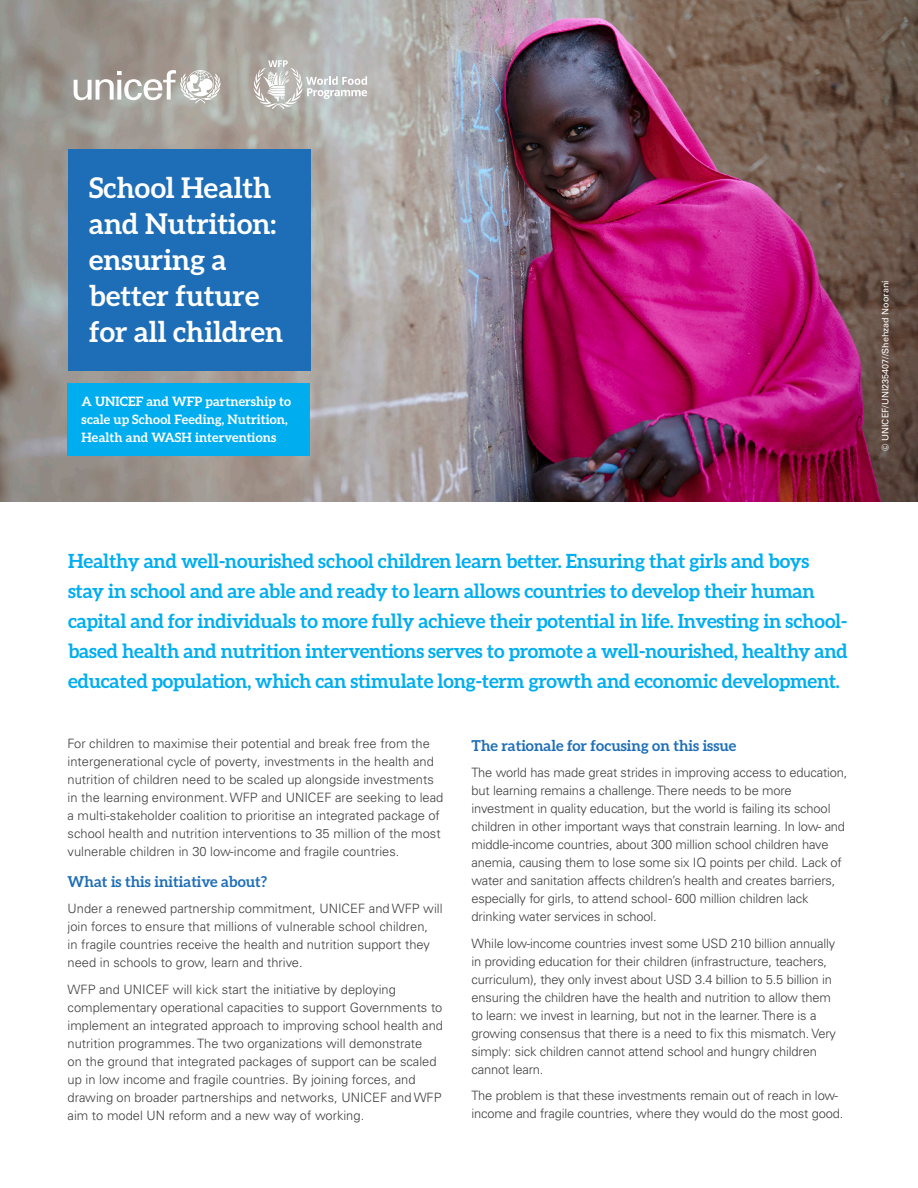
<style>
.page{position:relative;width:918px;height:1188px;background:#fff}
.page>*{position:absolute;margin:0;border:0;box-sizing:border-box;transform-origin:0 0}
.t1{font:700 28.5px/36px "Aleo";color:#fff}
.t2{font:700 19.5px/30px "Aleo";letter-spacing:-.01em;color:#00aeef}
.t3{font:700 15px "Aleo";color:#1e6eb7}
.t4{font:300 12.9px/18px "Univers LT Pro 45";letter-spacing:-.01em;color:#3e3e3f}
.t5{font:700 12.9px/18px "Aleo";letter-spacing:.005em;color:#fff}
.Finding_OK{font:9px "Univers LT Pro 55 Roman";color:#fff}
</style>
<div class="page">
<img style="left:0;top:0;width:918px;height:502px">
<div style="left:68px;top:150px;width:242px;height:221px;background:#1e6eb7"></div>
<div style="left:68px;top:383px;width:242px;height:72px;background:#00aeef"></div>
<svg style="left:74px;top:70px;width:147px;height:33px"></svg>
<svg style="left:253px;top:60px;width:114px;height:49px;background:#c3c3c0"></svg>
<p class="t1" style="left:89px;top:169px;width:195px">School Health and Nutrition: ensuring a better future for all children</p>
<p class="t5" style="left:82px;top:392px;width:211px">A UNICEF and WFP partnership to scale up School Feeding, Nutrition,<br>Health and WASH interventions</p>
<p class="Finding_OK" style="left:880px;top:451px;width:172px;rotate:-90deg">© UNICEF/UNI235407//Shehzad Noorani</p>
<p class="t2" style="left:68px;top:545px;width:781px">Healthy and well-nourished school children learn better. Ensuring that girls and boys stay in school and are able and ready to learn allows countries to develop their human capital and for individuals to more fully achieve their potential in life. Investing in school&shy;based health and nutrition interventions serves to promote a well-nourished, healthy and educated population, which can stimulate long-term growth and economic development.</p>
<p class="t4" style="left:68px;top:734px;width:377px">For children to maximise their potential and break free from the intergenerational cycle of poverty, investments in the health and nutrition of children need to be scaled up alongside investments in the learning environment. WFP and UNICEF are seeking to lead a multi-stakeholder coalition to prioritise an integrated package of school health and nutrition interventions to 35 million of the most vulnerable children in 30 low-income and fragile countries.</p>
<p class="t3" style="left:68px;top:873px;width:201px">What is this initiative about?</p>
<p class="t4" style="left:68px;top:899px;width:377px">Under a renewed partnership commitment, UNICEF and WFP will join forces to ensure that millions of vulnerable school children,<br>in fragile countries receive the health and nutrition support they need in schools to grow, learn and thrive.</p>
<p class="t4" style="left:68px;top:980px;width:377px">WFP and UNICEF will kick start the initiative by deploying complementary operational capacities to support Governments to implement an integrated approach to improving school health and nutrition programmes. The two organizations will demonstrate<br>on the ground that integrated packages of support can be scaled up in low income and fragile countries. By joining forces, and drawing on broader partnerships and networks, UNICEF and WFP aim to model UN reform and a new way of working.</p>
<p class="t3" style="left:472px;top:737px;width:266px">The rationale for focusing on this issue</p>
<p class="t4" style="left:472px;top:763px;width:378px">The world has made great strides in improving access to education, but learning remains a challenge. There needs to be more investment in quality education, but the world is failing its school children in other important ways that constrain learning. In low- and middle-income countries, about 300 million school children have anemia, causing them to lose some six IQ points per child. Lack of water and sanitation affects children’s health and creates barriers, especially for girls, to attend school - 600 million children lack drinking water services in school.</p>
<p class="t4" style="left:472px;top:934px;width:366px">While low-income countries invest some USD 210 billion annually in providing education for their children (infrastructure, teachers, curriculum), they only invest about USD 3.4 billion to 5.5 billion in ensuring the children have the health and nutrition to allow them to learn: we invest in learning, but not in the learner. There is a growing consensus that there is a need to fix this mismatch. Very simply: sick children cannot attend school and hungry children cannot learn.</p>
<p class="t4" style="left:472px;top:1086px;width:373px">The problem is that these investments remain out of reach in low&shy;income and fragile countries, where they would do the most good.</p>
</div>
